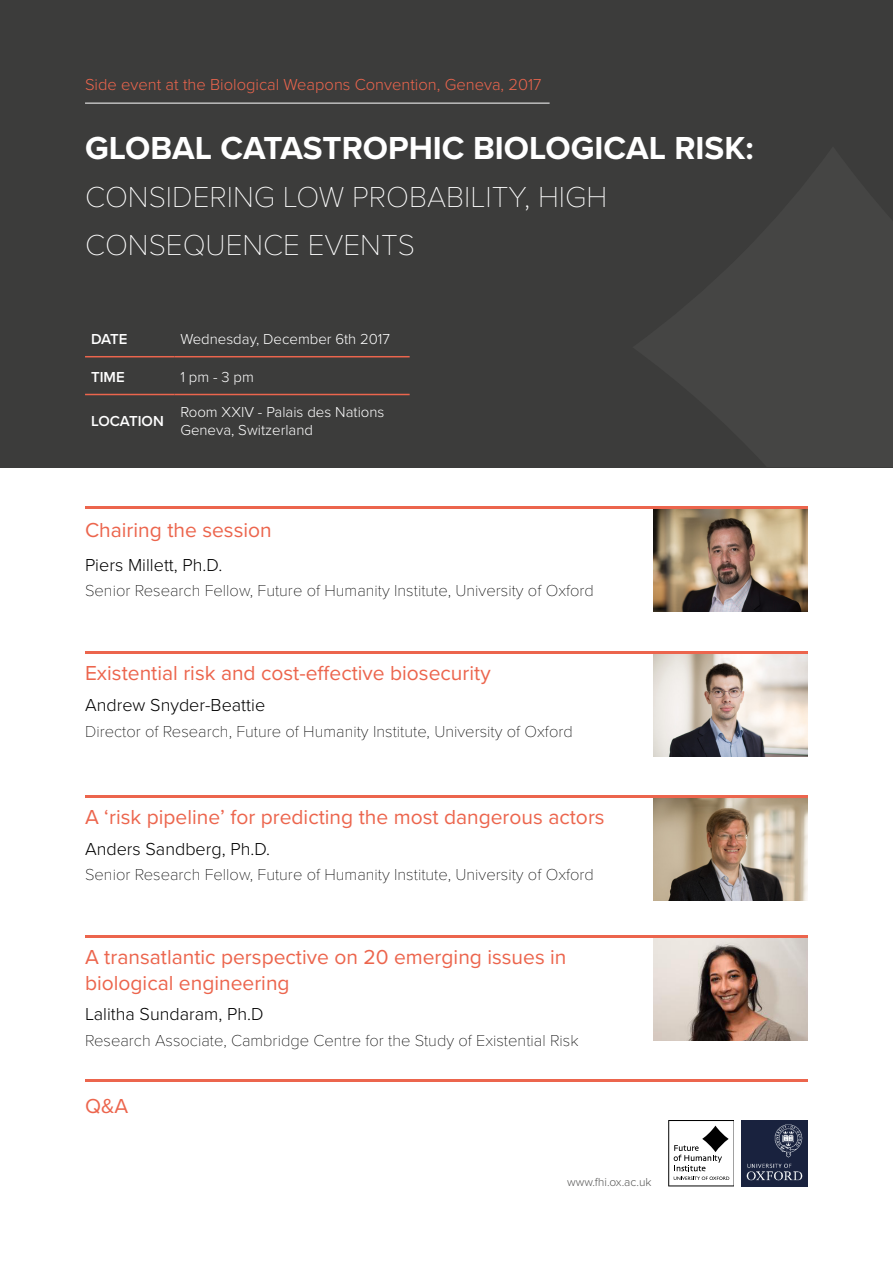
<style>
.page{position:relative;width:893px;height:1263px;background:#fff}
.page>*{position:absolute;margin:0;border:0;box-sizing:border-box;transform-origin:0 0}
.t1{font:700 33px "Proxima Nova";color:#fff}
.t2{font:100 30px/48px "Proxima Nova T";color:#fff}
.t3{font:21px/25.2px "Proxima Nova";color:#ec654d}
.t4{font:300 18px "Proxima Nova";color:#000}
.t5{font:100 16.5px "Proxima Nova T";color:#000}
.t6{font:300 16.5px "Proxima Nova";color:#ec654d}
.t7{font:300 15px/18px "Proxima Nova";color:#fff}
.t8{font:600 15px "Proxima Nova";color:#fff}
.t9{font:300 12px "Proxima Nova";color:#575756}
</style>
<div class="page">
<div style="left:0;top:0;width:893px;height:467px;background:#3c3c3b"></div>
<hr style="left:85px;top:356px;width:89px;height:1px;background:#ec654d">
<hr style="left:174px;top:356px;width:236px;height:1px;background:#ec654d">
<hr style="left:85px;top:394px;width:89px;height:1px;background:#ec654d">
<hr style="left:174px;top:394px;width:236px;height:1px;background:#ec654d">
<svg style="left:668px;top:1120px;width:66px;height:66px"></svg>
<img style="left:741px;top:1120px;width:67px;height:66px">
<img style="left:653px;top:938px;width:155px;height:103px">
<img style="left:653px;top:653px;width:155px;height:103px">
<img style="left:653px;top:797px;width:155px;height:103px">
<img style="left:653px;top:508px;width:155px;height:103px">
<hr style="left:85px;top:506px;width:723px;height:2px;background:#ec654d">
<hr style="left:85px;top:651px;width:723px;height:2px;background:#ec654d">
<hr style="left:85px;top:795px;width:723px;height:2px;background:#ec654d">
<hr style="left:85px;top:935px;width:723px;height:2px;background:#ec654d">
<hr style="left:85px;top:1079px;width:723px;height:2px;background:#ec654d">
<hr style="left:85px;top:103px;width:465px;height:1px;background:#fff">
<p class="t6" style="left:85px;top:72px;width:458px">Side event at the Biological Weapons Convention, Geneva, 2017</p>
<h1 class="t1" style="left:85px;top:123px;width:670px">GLOBAL CATASTROPHIC BIOLOGICAL RISK:</h1>
<h2 class="t2" style="left:85px;top:171px;width:524px">CONSIDERING LOW PROBABILITY, HIGH<br>CONSEQUENCE EVENTS</h2>
<p class="t8" style="left:91px;top:328px;width:38px">DATE</p>
<p class="t7" style="left:180px;top:329px;width:211px">Wednesday, December 6th 2017</p>
<p class="t8" style="left:91px;top:365px;width:35px">TIME</p>
<p class="t7" style="left:180px;top:367px;width:75px">1 pm - 3 pm</p>
<p class="t8" style="left:91px;top:410px;width:74px">LOCATION</p>
<p class="t7" style="left:180px;top:402px;width:206px">Room XXIV - Palais des Nations<br>Geneva, Switzerland</p>
<p class="t3" style="left:85px;top:516px;width:188px">Chairing the session</p>
<p class="t4" style="left:85px;top:551px;width:139px">Piers Millett, Ph.D.</p>
<p class="t5" style="left:85px;top:579px;width:510px">Senior Research Fellow, Future of Humanity Institute, University of Oxford</p>
<p class="t3" style="left:85px;top:660px;width:407px">Existential risk and cost-effective biosecurity</p>
<p class="t4" style="left:85px;top:692px;width:182px">Andrew Snyder-Beattie</p>
<p class="t5" style="left:85px;top:719px;width:489px">Director of Research, Future of Humanity Institute, University of Oxford</p>
<p class="t3" style="left:85px;top:803px;width:521px">A ‘risk pipeline’ for predicting the most dangerous actors</p>
<p class="t4" style="left:85px;top:835px;width:187px">Anders Sandberg, Ph.D.</p>
<p class="t5" style="left:85px;top:862px;width:510px">Senior Research Fellow, Future of Humanity Institute, University of Oxford</p>
<p class="t3" style="left:85px;top:944px;width:483px">A transatlantic perspective on 20 emerging issues in biological engineering</p>
<p class="t4" style="left:85px;top:1001px;width:180px">Lalitha Sundaram, Ph.D</p>
<p class="t5" style="left:85px;top:1028px;width:495px">Research Associate, Cambridge Centre for the Study of Existential Risk</p>
<p class="t3" style="left:85px;top:1092px;width:45px">Q&amp;A</p>
<p class="t9" style="left:567px;top:1172px;width:86px">www.fhi.ox.ac.uk</p>
</div>
